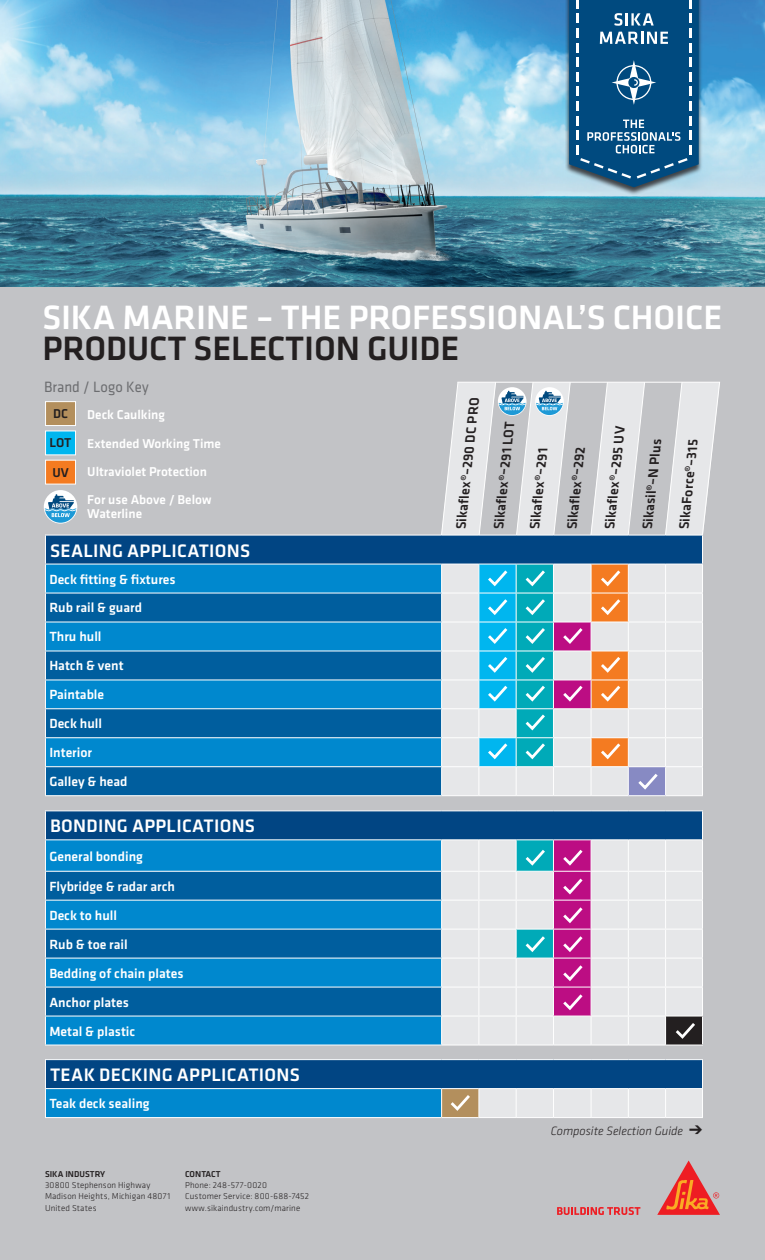
<style>
.page{position:relative;width:765px;height:1260px;background:#c2c3c6}
.page>*{position:absolute;margin:0;border:0;box-sizing:border-box;transform-origin:0 0}
.t1{font:500 35px "Klavika";letter-spacing:-.005em;color:#fff}
.t2{font:500 35px "Klavika";letter-spacing:-.005em;color:#231f20}
.t3{font:500 18.75px "Klavika";letter-spacing:.015em;color:#fff}
.t4{font:15.5px "Klavika";letter-spacing:.005em;color:#6c6d70;scale:.95 1}
.t5{font:500 14.12px "Klavika";color:#231f20}
.t6{font:500 13.75px/29px "Klavika";color:#fff}
.t7{font:500 13.25px/28.5px "Klavika";color:#fff}
.t8{font:500 13.25px "Klavika";letter-spacing:-.01em;color:#231f20}
.t9{font:italic 300 12.5px "Klavika";color:#231f20}
.t10{font:300 8.88px/11.4px "Klavika";letter-spacing:.02em;color:#231f20}
.t11{font:500 8.88px "Klavika";color:#231f20}
</style>
<div class="page">
<div style="left:45px;top:401px;width:31px;height:25px;background:#b38f5d;border:1px solid #fff"></div>
<div style="left:45px;top:430px;width:31px;height:25px;background:#00b6ef;border:1px solid #fff"></div>
<div style="left:45px;top:460px;width:31px;height:25px;background:#f47b21;border:1px solid #fff"></div>
<div style="left:46px;top:536px;width:394px;height:28px;background:#014583"></div>
<svg style="left:46px;top:565px;width:396px;height:552px;background:#1680bc"></svg>
<svg style="left:442px;top:1060px;width:260px;height:57px;background:#6a8fb1"></svg>
<svg style="left:45px;top:594px;width:395px;height:422px;background:#0a73b2"></svg>
<div style="left:442px;top:1089px;width:37px;height:29px;background:#b38f5d"></div>
<hr style="left:45px;top:535px;width:397px;height:1px;background:#fff">
<hr style="left:45px;top:564px;width:397px;height:1px;background:#fff">
<hr style="left:45px;top:593px;width:397px;height:1px;background:#fff">
<hr style="left:45px;top:622px;width:397px;height:1px;background:#fff">
<hr style="left:45px;top:651px;width:397px;height:1px;background:#fff">
<hr style="left:45px;top:679px;width:397px;height:1px;background:#fff">
<hr style="left:45px;top:708px;width:397px;height:1px;background:#fff">
<hr style="left:45px;top:737px;width:397px;height:1px;background:#fff">
<hr style="left:45px;top:766px;width:397px;height:1px;background:#fff">
<svg style="left:45px;top:536px;width:1px;height:259px"></svg>
<hr style="left:45px;top:795px;width:397px;height:1px;background:#fff">
<hr style="left:45px;top:810px;width:397px;height:1px;background:#fff">
<svg style="left:45px;top:811px;width:1px;height:28px"></svg>
<hr style="left:45px;top:839px;width:397px;height:1px;background:#fff">
<hr style="left:45px;top:840px;width:1px;height:31px;background:#fff">
<hr style="left:45px;top:871px;width:397px;height:1px;background:#fff">
<hr style="left:45px;top:900px;width:397px;height:1px;background:#fff">
<hr style="left:45px;top:929px;width:397px;height:1px;background:#fff">
<hr style="left:45px;top:958px;width:397px;height:1px;background:#fff">
<hr style="left:45px;top:987px;width:397px;height:1px;background:#fff">
<hr style="left:45px;top:1016px;width:397px;height:1px;background:#fff">
<svg style="left:45px;top:872px;width:1px;height:173px"></svg>
<hr style="left:45px;top:1045px;width:397px;height:1px;background:#fff">
<hr style="left:442px;top:1045px;width:37px;height:1px;background:#fff">
<hr style="left:479px;top:1045px;width:37px;height:1px;background:#fff">
<hr style="left:516px;top:1045px;width:37px;height:1px;background:#fff">
<hr style="left:553px;top:1045px;width:38px;height:1px;background:#fff">
<hr style="left:591px;top:1045px;width:37px;height:1px;background:#fff">
<hr style="left:628px;top:1045px;width:38px;height:1px;background:#fff">
<hr style="left:666px;top:1045px;width:37px;height:1px;background:#fff">
<hr style="left:45px;top:1059px;width:397px;height:1px;background:#fff">
<hr style="left:442px;top:1059px;width:37px;height:1px;background:#fff">
<hr style="left:479px;top:1059px;width:37px;height:1px;background:#fff">
<hr style="left:516px;top:1059px;width:37px;height:1px;background:#fff">
<hr style="left:553px;top:1059px;width:38px;height:1px;background:#fff">
<hr style="left:591px;top:1059px;width:37px;height:1px;background:#fff">
<hr style="left:628px;top:1059px;width:38px;height:1px;background:#fff">
<hr style="left:666px;top:1059px;width:37px;height:1px;background:#fff">
<hr style="left:45px;top:1088px;width:397px;height:1px;background:#fff">
<svg style="left:45px;top:1060px;width:1px;height:57px"></svg>
<hr style="left:442px;top:1088px;width:37px;height:1px;background:#fff">
<svg style="left:441px;top:1089px;width:1px;height:28px"></svg>
<hr style="left:479px;top:1088px;width:37px;height:1px;background:#fff">
<hr style="left:516px;top:1088px;width:37px;height:1px;background:#fff">
<svg style="left:516px;top:1089px;width:1px;height:28px"></svg>
<hr style="left:553px;top:1088px;width:38px;height:1px;background:#fff">
<svg style="left:553px;top:1089px;width:1px;height:28px"></svg>
<hr style="left:591px;top:1088px;width:37px;height:1px;background:#fff">
<svg style="left:591px;top:1089px;width:1px;height:28px"></svg>
<hr style="left:628px;top:1088px;width:38px;height:1px;background:#fff">
<svg style="left:628px;top:1089px;width:1px;height:28px"></svg>
<hr style="left:666px;top:1088px;width:37px;height:1px;background:#fff">
<svg style="left:665px;top:1089px;width:1px;height:28px"></svg>
<svg style="left:702px;top:1060px;width:1px;height:57px"></svg>
<hr style="left:45px;top:1117px;width:397px;height:1px;background:#fff">
<hr style="left:442px;top:1117px;width:37px;height:1px;background:#fff">
<hr style="left:479px;top:1117px;width:37px;height:1px;background:#fff">
<hr style="left:516px;top:1117px;width:37px;height:1px;background:#fff">
<hr style="left:553px;top:1117px;width:38px;height:1px;background:#fff">
<hr style="left:591px;top:1117px;width:37px;height:1px;background:#fff">
<hr style="left:628px;top:1117px;width:38px;height:1px;background:#fff">
<hr style="left:666px;top:1117px;width:37px;height:1px;background:#fff">
<svg style="left:448px;top:1089px;width:31px;height:28px"></svg>
<img style="left:0;top:0;width:765px;height:287px">
<svg style="left:557px;top:1207px;width:83px;height:8px"></svg>
<svg style="left:657px;top:1161px;width:63px;height:54px"></svg>
<div style="left:565px;top:0;width:138px;height:195px;background:#231f20;opacity:.8"></div>
<svg style="left:569px;top:0;width:130px;height:187px;background:#22628f"></svg>
<div style="left:44px;top:490px;width:33px;height:34px;background:#fff;border-radius:50%"></div>
<svg style="left:45px;top:494px;width:31px;height:29px"></svg>
<svg style="left:440px;top:381px;width:280px;height:664px"></svg>
<h1 class="t1" style="left:42px;top:294px;width:681px">SIKA MARINE – THE PROFESSIONAL’S CHOICE</h1>
<h1 class="t2" style="left:42px;top:325px;width:418px">PRODUCT SELECTION GUIDE</h1>
<p class="t4" style="left:44px;top:379px;width:112px">Brand / Logo Key</p>
<p class="t8" style="left:53px;top:405px;width:16px">DC</p>
<p class="t8" style="left:50px;top:434px;width:23px">LOT</p>
<p class="t8" style="left:52px;top:464px;width:18px">UV</p>
<p class="t7" style="left:87px;top:400px;width:135px">Deck Caulking<br>Extended Working Time<br>Ultraviolet Protection<br>For use Above / Below</p>
<p class="t7" style="left:87px;top:499px;width:56px">Waterline</p>
<h2 class="t3" style="left:50px;top:538px;width:202px">SEALING APPLICATIONS</h2>
<p class="t6" style="left:49px;top:564px;width:128px">Deck fitting &amp; fixtures<br>Rub rail &amp; guard<br>Thru hull<br>Hatch &amp; vent<br>Paintable<br>Deck hull<br>Interior<br>Galley &amp; head</p>
<h2 class="t3" style="left:50px;top:814px;width:207px">BONDING APPLICATIONS</h2>
<p class="t6" style="left:49px;top:841px;width:136px">General bonding<br>Flybridge &amp; radar arch<br>Deck to hull<br>Rub &amp; toe rail<br>Bedding of chain plates<br>Anchor plates<br>Metal &amp; plastic</p>
<h2 class="t3" style="left:50px;top:1062px;width:251px">TEAK DECKING APPLICATIONS</h2>
<p class="t6" style="left:49px;top:1089px;width:102px">Teak deck sealing</p>
<p class="t11" style="left:45px;top:1168px;width:62px">SIKA INDUSTRY</p>
<p class="t10" style="left:45px;top:1179px;width:127px">30800 Stephenson Highway<br>Madison Heights, Michigan 48071<br>United States</p>
<p class="t11" style="left:185px;top:1168px;width:37px">CONTACT</p>
<p class="t10" style="left:185px;top:1179px;width:126px">Phone: 248-577-0020<br>Customer Service: 800-688-7452 www.sikaindustry.com/marine</p>
<p class="t5" style="left:451px;top:528px;width:134px;rotate:-84deg">Sikaflex®–290 DC PRO</p>
<p class="t5" style="left:489px;top:528px;width:111px;rotate:-84deg">Sikaflex®–291 LOT</p>
<p class="t5" style="left:525px;top:528px;width:83px;rotate:-84deg">Sikaflex®–291</p>
<p class="t5" style="left:562px;top:528px;width:85px;rotate:-84deg">Sikaflex®–292</p>
<p class="t5" style="left:600px;top:528px;width:105px;rotate:-84deg">Sikaflex®–295 UV</p>
<p class="t5" style="left:638px;top:528px;width:92px;rotate:-84deg">Sikasil®–N Plus</p>
<p class="t5" style="left:674px;top:528px;width:92px;rotate:-84deg">SikaForce®–315</p>
<p class="t9" style="left:551px;top:1123px;width:153px">Composite Selection Guide ➔</p>
</div>
